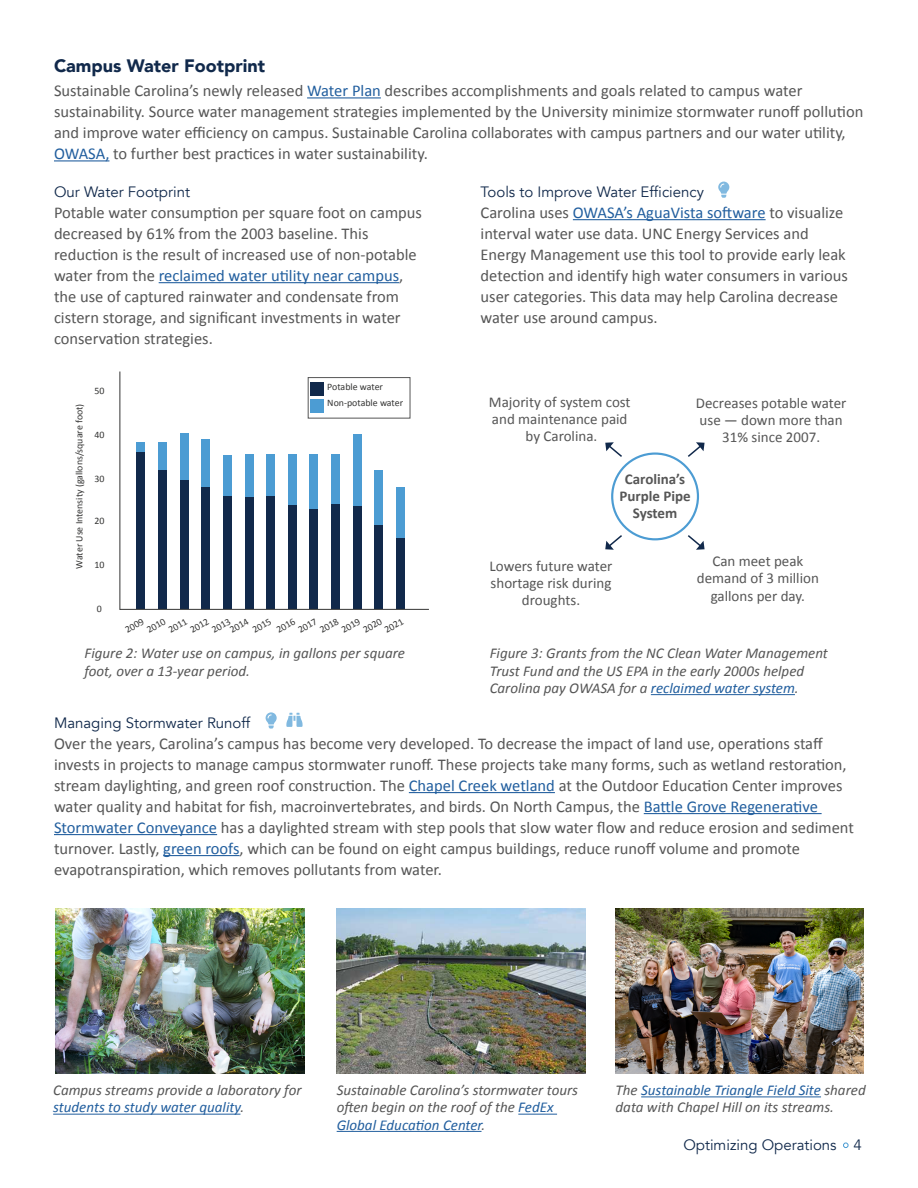
<style>
.page{position:relative;width:918px;height:1188px;background:#fff}
.page>*{position:absolute;margin:0;border:0;box-sizing:border-box;transform-origin:0 0}
.t1{font:900 18px "Avenir";color:#11294b}
.t2{font:16.5px/21px "Calibri";color:#565656}
.t3{font:italic 15px/17.2px "Calibri";color:#565656}
.t4{font:15px/17.2px "Calibri";color:#565656;text-align:center}
.t5{font:15px "Avenir";color:#11294b}
.t6{font:700 15px/17.2px "Calibri";color:#565656;text-align:center}
.t7{font:9.9px/11.2px "Calibri";color:#343433}
.s1{color:#215e9e}
</style>
<div class="page">
<hr style="left:307px;top:97px;width:74px;height:1px;background:#215e9e">
<hr style="left:54px;top:160px;width:55px;height:1px;background:#215e9e">
<img style="left:56px;top:908px;width:248px;height:166px">
<img style="left:337px;top:908px;width:248px;height:166px">
<img style="left:616px;top:908px;width:248px;height:166px">
<hr style="left:53px;top:1114px;width:187px;height:1px;background:#215e9e">
<hr style="left:518px;top:1114px;width:39px;height:1px;background:#215e9e">
<hr style="left:337px;top:1131px;width:145px;height:1px;background:#215e9e">
<hr style="left:641px;top:1096px;width:180px;height:1px;background:#215e9e">
<hr style="left:573px;top:219px;width:193px;height:1px;background:#215e9e">
<div style="left:136px;top:452px;width:9px;height:157px;background:#11294b"></div>
<div style="left:136px;top:443px;width:9px;height:9px;background:#4c9cd3"></div>
<div style="left:158px;top:469px;width:9px;height:140px;background:#11294b"></div>
<div style="left:158px;top:442px;width:9px;height:27px;background:#4c9cd3"></div>
<div style="left:180px;top:479px;width:9px;height:130px;background:#11294b"></div>
<div style="left:180px;top:433px;width:9px;height:46px;background:#4c9cd3"></div>
<div style="left:201px;top:487px;width:9px;height:122px;background:#11294b"></div>
<div style="left:201px;top:439px;width:9px;height:48px;background:#4c9cd3"></div>
<div style="left:223px;top:495px;width:9px;height:114px;background:#11294b"></div>
<div style="left:223px;top:455px;width:9px;height:40px;background:#4c9cd3"></div>
<div style="left:245px;top:497px;width:9px;height:112px;background:#11294b"></div>
<div style="left:245px;top:455px;width:9px;height:42px;background:#4c9cd3"></div>
<div style="left:266px;top:496px;width:9px;height:113px;background:#11294b"></div>
<div style="left:266px;top:455px;width:9px;height:41px;background:#4c9cd3"></div>
<div style="left:288px;top:460px;width:9px;height:149px;background:#11294b"></div>
<div style="left:288px;top:455px;width:9px;height:50px;background:#4c9cd3"></div>
<div style="left:309px;top:509px;width:9px;height:100px;background:#11294b"></div>
<div style="left:309px;top:455px;width:9px;height:54px;background:#4c9cd3"></div>
<div style="left:331px;top:504px;width:9px;height:105px;background:#11294b"></div>
<div style="left:331px;top:455px;width:9px;height:49px;background:#4c9cd3"></div>
<div style="left:353px;top:504px;width:9px;height:105px;background:#11294b"></div>
<div style="left:353px;top:434px;width:9px;height:72px;background:#4c9cd3"></div>
<div style="left:374px;top:525px;width:9px;height:84px;background:#11294b"></div>
<div style="left:374px;top:471px;width:9px;height:54px;background:#4c9cd3"></div>
<div style="left:396px;top:537px;width:9px;height:72px;background:#11294b"></div>
<div style="left:396px;top:487px;width:9px;height:50px;background:#4c9cd3"></div>
<hr style="left:119px;top:372px;width:1px;height:238px;background:#343433">
<hr style="left:120px;top:609px;width:309px;height:1px;background:#343433">
<div style="left:311px;top:399px;width:13px;height:14px;background:#4c9cd3"></div>
<div style="left:311px;top:382px;width:13px;height:14px;background:#11294b"></div>
<svg style="left:605px;top:442px;width:17px;height:15px"></svg>
<svg style="left:688px;top:442px;width:17px;height:15px"></svg>
<svg style="left:605px;top:535px;width:17px;height:15px"></svg>
<svg style="left:688px;top:535px;width:17px;height:15px"></svg>
<div style="left:611px;top:452px;width:88px;height:88px;border:2px solid #4c9cd3;border-radius:50%"></div>
<hr style="left:651px;top:694px;width:144px;height:1px;background:#215e9e">
<div style="left:308px;top:377px;width:102px;height:41px;border:1px solid #565656"></div>
<hr style="left:159px;top:282px;width:240px;height:1px;background:#215e9e">
<hr style="left:409px;top:792px;width:146px;height:1px;background:#215e9e">
<hr style="left:644px;top:813px;width:178px;height:1px;background:#215e9e">
<hr style="left:54px;top:834px;width:163px;height:1px;background:#215e9e">
<hr style="left:163px;top:855px;width:77px;height:1px;background:#215e9e">
<svg style="left:843px;top:1143px;width:5px;height:5px"></svg>
<svg style="left:718px;top:182px;width:11px;height:16px"></svg>
<svg style="left:266px;top:712px;width:11px;height:17px"></svg>
<svg style="left:286px;top:713px;width:17px;height:14px"></svg>
<p class="t1" style="left:54px;top:50px;width:213px">Campus Water Footprint</p>
<p class="t2" style="left:54px;top:80px;width:811px">Sustainable Carolina’s newly released <span class="s1">Water Plan</span> describes accomplishments and goals related to campus water sustainability. Source water management strategies implemented by the University minimize stormwater runoff pollution and improve water efficiency on campus. Sustainable Carolina collaborates with campus partners and our water utility, <span class="s1">OWASA,</span> to further best practices in water sustainability.</p>
<p class="t5" style="left:54px;top:183px;width:138px">Our Water Footprint</p>
<p class="t2" style="left:54px;top:201px;width:370px">Potable water consumption per square foot on campus decreased by 61% from the 2003 baseline. This reduction is the result of increased use of non-potable water from the <span class="s1">reclaimed water utility near campus</span>, the use of captured rainwater and condensate from cistern storage, and significant investments in water conservation strategies.</p>
<p class="t7" style="left:73px;top:569px;width:166px;rotate:-90deg">Water Use Intensity (gallons/square foot)</p>
<p class="t7" style="left:94px;top:385px;width:12px">50</p>
<p class="t7" style="left:94px;top:429px;width:12px">40</p>
<p class="t7" style="left:94px;top:472px;width:12px">30</p>
<p class="t7" style="left:94px;top:515px;width:12px">20</p>
<p class="t7" style="left:94px;top:559px;width:12px">10</p>
<p class="t7" style="left:327px;top:377px;width:77px;line-height:17px">Potable water<br>Non-potable water</p>
<p class="t7" style="left:97px;top:603px;width:7px">0</p>
<p class="t3" style="left:84px;top:644px;width:322px">Figure 2: Water use on campus, in gallons per square foot, over a 13-year period.</p>
<p class="t7" style="left:123px;top:625px;width:22px;rotate:-30deg">2009</p>
<p class="t7" style="left:145px;top:625px;width:22px;rotate:-30deg">2010</p>
<p class="t7" style="left:166px;top:625px;width:22px;rotate:-30deg">2011</p>
<p class="t7" style="left:188px;top:625px;width:22px;rotate:-30deg">2012</p>
<p class="t7" style="left:209px;top:625px;width:22px;rotate:-30deg">2013</p>
<p class="t7" style="left:245px;top:615px;width:22px;text-indent:-20px;rotate:-30deg">2014<br>2015</p>
<p class="t7" style="left:274px;top:625px;width:22px;rotate:-30deg">2016</p>
<p class="t7" style="left:296px;top:625px;width:22px;rotate:-30deg">2017</p>
<p class="t7" style="left:318px;top:625px;width:22px;rotate:-30deg">2018</p>
<p class="t7" style="left:339px;top:625px;width:22px;rotate:-30deg">2019</p>
<p class="t7" style="left:361px;top:625px;width:22px;rotate:-30deg">2020</p>
<p class="t7" style="left:382px;top:625px;width:22px;rotate:-30deg">2021</p>
<p class="t5" style="left:481px;top:183px;width:225px">Tools to Improve Water Efficiency</p>
<p class="t2" style="left:481px;top:201px;width:369px">Carolina uses <span class="s1">OWASA’s AguaVista software</span> to visualize interval water use data. UNC Energy Services and Energy Management use this tool to provide early leak detection and identify high water consumers in various user categories. This data may help Carolina decrease water use around campus.</p>
<p class="t4" style="left:489px;top:393px;width:143px">Majority of system cost and maintenance paid by Carolina.</p>
<p class="t4" style="left:696px;top:394px;width:152px">Decreases potable water use — down more than<br>31% since 2007.</p>
<p class="t6" style="left:619px;top:469px;width:73px">Carolina’s<br>Purple Pipe<br>System</p>
<p class="t4" style="left:490px;top:557px;width:124px">Lowers future water shortage risk during droughts.</p>
<p class="t4" style="left:697px;top:552px;width:124px">Can meet peak demand of 3 million gallons per day.</p>
<p class="t3" style="left:490px;top:644px;width:340px">Figure 3: Grants from the NC Clean Water Management<br>Trust Fund and the US EPA in the early 2000s helped<br>Carolina pay OWASA for a <span class="s1">reclaimed water system</span>.</p>
<p class="t5" style="left:54px;top:714px;width:198px">Managing Stormwater Runoff</p>
<p class="t2" style="left:54px;top:732px;width:802px">Over the years, Carolina’s campus has become very developed. To decrease the impact of land use, operations staff invests in projects to manage campus stormwater runoff. These projects take many forms, such as wetland restoration, stream daylighting, and green roof construction. The <span class="s1">Chapel Creek wetland</span> at the Outdoor Education Center improves water quality and habitat for fish, macroinvertebrates, and birds. On North Campus, the <span class="s1">Battle Grove Regenerative Stormwater Conveyance</span> has a daylighted stream with step pools that slow water flow and reduce erosion and sediment turnover. Lastly, <span class="s1">green roofs</span>, which can be found on eight campus buildings, reduce runoff volume and promote evapotranspiration, which removes pollutants from water.</p>
<p class="t3" style="left:53px;top:1081px;width:250px">Campus streams provide a laboratory for <span class="s1">students to study water quality</span>.</p>
<p class="t3" style="left:337px;top:1081px;width:243px">Sustainable Carolina’s stormwater tours often begin on the roof of the <span class="s1">FedEx<br>Global Education Center</span>.</p>
<p class="t3" style="left:616px;top:1081px;width:252px">The <span class="s1">Sustainable Triangle Field Site</span> shared data with Chapel Hill on its streams.</p>
<p class="t5" style="left:683px;top:1136px;width:180px">Optimizing Operations 4</p>
</div>
